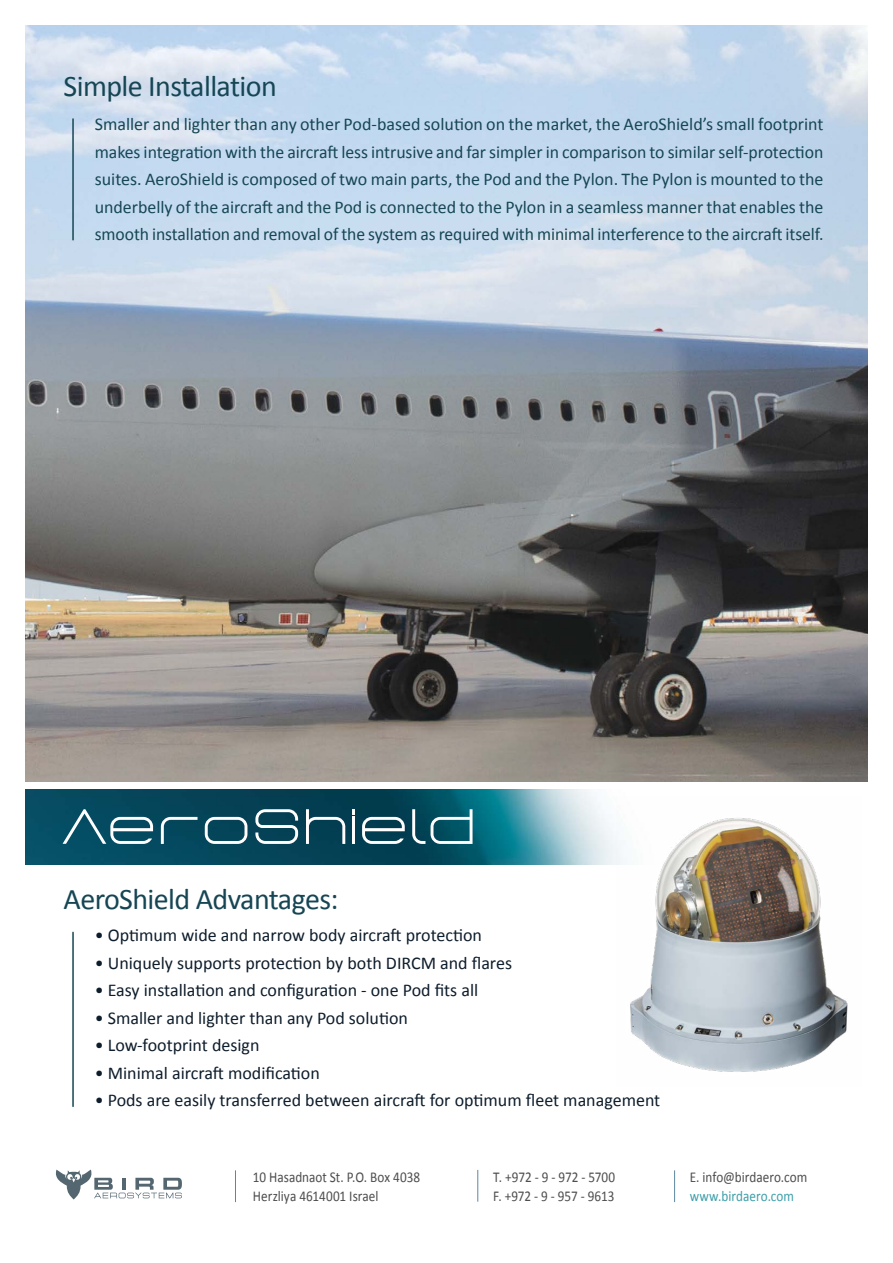
<style>
.page{position:relative;width:893px;height:1263px;background:#fff}
.page>*{position:absolute;margin:0;border:0;box-sizing:border-box;transform-origin:0 0}
.t1{font:30px "Calibri";letter-spacing:-.02em;color:#164654}
.t2{font:18px/27.5px "Calibri";letter-spacing:-.005em;color:#164654;text-align:justify}
.t3{font:18px "Calibri";color:#0e1d2b}
.t4{font:15px/18.8px "Calibri";color:#4d4d4f;scale:.88 1}
.t5{font:15px "Calibri";letter-spacing:.005em;color:#3e9fa9;scale:.88 1}
</style>
<div class="page">
<img style="left:26px;top:790px;width:590px;height:74px">
<hr style="left:477px;top:1170px;width:1px;height:31px;background:#5d87a1">
<hr style="left:235px;top:1170px;width:1px;height:32px;background:#5d87a1">
<hr style="left:674px;top:1170px;width:1px;height:32px;background:#5d87a1">
<img style="left:26px;top:26px;width:841px;height:755px">
<hr style="left:72px;top:119px;width:2px;height:121px;background:#164654">
<img style="left:616px;top:818px;width:232px;height:254px">
<hr style="left:72px;top:932px;width:2px;height:174px;background:#164654">
<svg style="left:56px;top:1169px;width:126px;height:30px"></svg>
<svg style="left:352px;top:809px;width:3px;height:6px"></svg>
<hr style="left:352px;top:817px;width:3px;height:27px;background:#fff">
<svg style="left:255px;top:809px;width:43px;height:35px"></svg>
<svg style="left:205px;top:817px;width:42px;height:27px"></svg>
<svg style="left:431px;top:809px;width:42px;height:35px"></svg>
<svg style="left:412px;top:809px;width:13px;height:35px"></svg>
<svg style="left:306px;top:809px;width:39px;height:35px"></svg>
<svg style="left:161px;top:817px;width:36px;height:27px"></svg>
<svg style="left:63px;top:809px;width:90px;height:35px;background:#377082"></svg>
<svg style="left:362px;top:817px;width:43px;height:27px"></svg>
<h1 class="t1" style="left:64px;top:68px;width:215px">Simple Installation</h1>
<p class="t2" style="left:95px;top:110px;width:730px">Smaller and lighter than any other Pod-based solution on the market, the AeroShield’s small footprint makes integration with the aircraft less intrusive and far simpler in comparison to similar self-protection suites. AeroShield is composed of two main parts, the Pod and the Pylon. The Pylon is mounted to the underbelly of the aircraft and the Pod is connected to the Pylon in a seamless manner that enables the smooth installation and removal of the system as required with minimal interference to the aircraft itself.</p>
<h1 class="t1" style="left:64px;top:880px;width:276px">AeroShield Advantages:</h1>
<p class="t3" style="left:95px;top:924px;width:389px">• Optimum wide and narrow body aircraft protection</p>
<p class="t3" style="left:95px;top:951px;width:419px">• Uniquely supports protection by both DIRCM and flares</p>
<p class="t3" style="left:95px;top:979px;width:385px">• Easy installation and configuration - one Pod fits all</p>
<p class="t3" style="left:95px;top:1006px;width:315px">• Smaller and lighter than any Pod solution</p>
<p class="t3" style="left:95px;top:1034px;width:166px">• Low-footprint design</p>
<p class="t3" style="left:95px;top:1061px;width:227px">• Minimal aircraft modification</p>
<p class="t3" style="left:95px;top:1089px;width:567px">• Pods are easily transferred between aircraft for optimum fleet management</p>
<p class="t4" style="left:253px;top:1167px;width:192px">10 Hasadnaot St. P.O. Box 4038<br>Herzliya 4614001 Israel</p>
<p class="t4" style="left:690px;top:1167px;width:135px">E. info@birdaero.com</p>
<p class="t4" style="left:493px;top:1167px;width:140px">T. +972 - 9 - 972 - 5700<br>F. +972 - 9 - 957 - 9613</p>
<p class="t5" style="left:690px;top:1186px;width:120px">www.birdaero.com</p>
</div>
